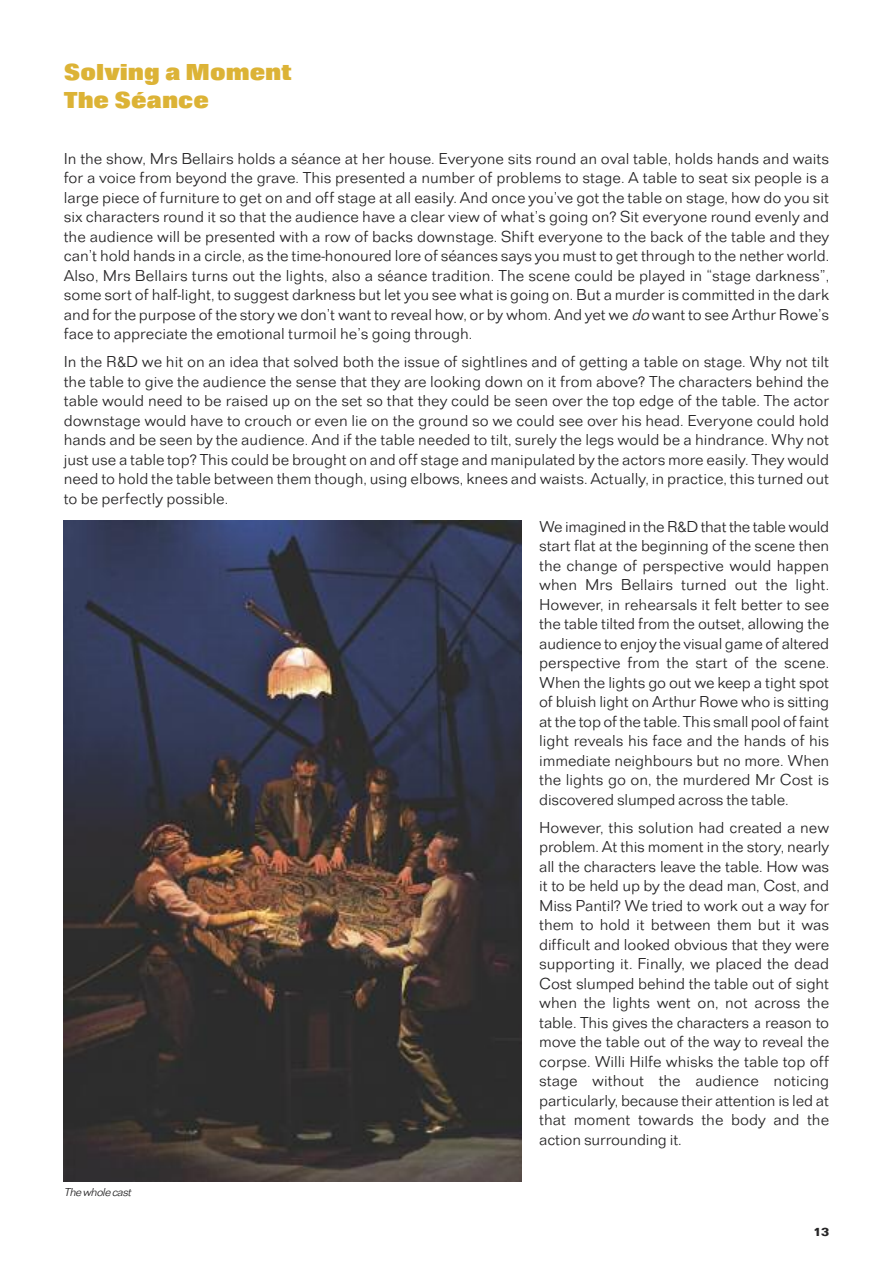
<style>
.page{position:relative;width:893px;height:1263px;background:#fff}
.page>*{position:absolute;margin:0;border:0;box-sizing:border-box;transform-origin:0 0}
.t1{font:700 24px/28px "Folio T Extr";color:#dcb336}
.t2{font:16.5px/19.5px "Folio T Ligh";color:#272627;text-align:justify}
.t3{font:italic 12px "Folio T Ligh";color:#272627}
.t4{font:700 12px "Folio";color:#272627}
.s1{font-style:italic}
</style>
<div class="page">
<img style="left:64px;top:521px;width:457px;height:660px">
<h1 class="t1" style="left:64px;top:57px;width:229px">Solving a Moment<br>The Séance</h1>
<p class="t2" style="left:64px;top:148px;width:767px">In the show, Mrs Bellairs holds a séance at her house. Everyone sits round an oval table, holds hands and waits for a voice from beyond the grave. This presented a number of problems to stage. A table to seat six people is a large piece of furniture to get on and off stage at all easily. And once you’ve got the table on stage, how do you sit six characters round it so that the audience have a clear view of what’s going on? Sit everyone round evenly and the audience will be presented with a row of backs downstage. Shift everyone to the back of the table and they can’t hold hands in a circle, as the time-honoured lore of séances says you must to get through to the nether world.<br>Also, Mrs Bellairs turns out the lights, also a séance tradition. The scene could be played in “stage darkness”, some sort of half-light, to suggest darkness but let you see what is going on. But a murder is committed in the dark and for the purpose of the story we don’t want to reveal how, or by whom. And yet we <span class="s1">do</span>want to see Arthur Rowe’s face to appreciate the emotional turmoil he’s going through.</p>
<p class="t2" style="left:64px;top:352px;width:767px">In the R&amp;D we hit on an idea that solved both the issue of sightlines and of getting a table on stage. Why not tilt the table to give the audience the sense that they are looking down on it from above? The characters behind the table would need to be raised up on the set so that they could be seen over the top edge of the table. The actor downstage would have to crouch or even lie on the ground so we could see over his head. Everyone could hold hands and be seen by the audience. And if the table needed to tilt, surely the legs would be a hindrance. Why not just use a table top? This could be brought on and off stage and manipulated by the actors more easily. They would need to hold the table between them though, using elbows, knees and waists. Actually, in practice, this turned out to be perfectly possible.</p>
<p class="t2" style="left:539px;top:516px;width:292px">We imagined in the R&amp;D that the table would start flat at the beginning of the scene then the change of perspective would happen when Mrs Bellairs turned out the light.<br>However, in rehearsals it felt better to see the table tilted from the outset, allowing the audience to enjoy the visual game of altered perspective from the start of the scene.<br>When the lights go out we keep a tight spot of bluish light on Arthur Rowe who is sitting at the top of the table. This small pool of faint light reveals his face and the hands of his immediate neighbours but no more. When the lights go on, the murdered Mr Cost is discovered slumped across the table.</p>
<p class="t2" style="left:539px;top:817px;width:292px">However, this solution had created a new problem. At this moment in the story, nearly all the characters leave the table. How was it to be held up by the dead man, Cost, and Miss Pantil? We tried to work out a way for them to hold it between them but it was difficult and looked obvious that they were supporting it. Finally, we placed the dead Cost slumped behind the table out of sight when the lights went on, not across the table. This gives the characters a reason to move the table out of the way to reveal the corpse. Willi Hilfe whisks the table top off stage without the audience noticing particularly, because their attention is led at that moment towards the body and the action surrounding it.</p>
<p class="t3" style="left:64px;top:1185px;width:71px">Thewholecast</p>
<p class="t4" style="left:813px;top:1227px;width:18px">13</p>
</div>
